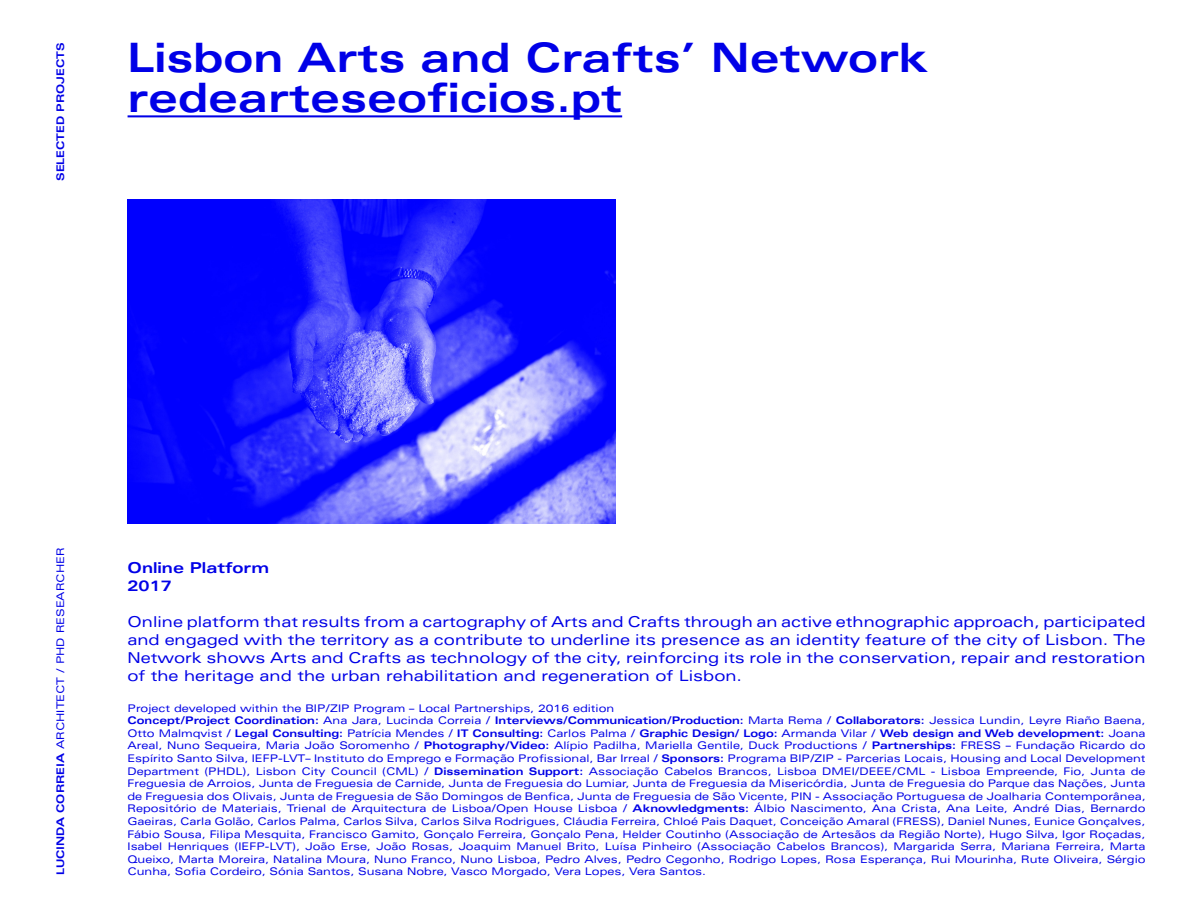
<style>
.page{position:relative;width:1188px;height:918px;background:#fff}
.page>*{position:absolute;margin:0;border:0;box-sizing:border-box;transform-origin:0 0}
.t1{font:700 expanded 40.5px "Univers LT Std";color:#0000e7}
.t2{font:expanded 15px/18px "Univers LT Std";color:#0000e7;text-align:justify}
.t3{font:700 expanded 15px "Univers LT Std";color:#0000e7}
.t4{font:expanded 10.5px/12.6px "Univers LT Std";color:#0000e7;text-align:justify}
.t5{font:700 expanded 10.5px "Univers LT Std";color:#0000e7}
.s1{font-weight:700}
</style>
<div class="page">
<hr style="left:128px;top:115px;width:494px;height:2px;background:#0000e7">
<img style="left:128px;top:200px;width:487px;height:324px">
<p class="t5" style="left:54px;top:181px;width:140px;rotate:-90deg">SELECTED PROJECTS</p>
<p class="t1" style="left:128px;top:34px;width:802px">Lisbon Arts and Crafts’ Network</p>
<p class="t1" style="left:128px;top:75px;width:496px">redearteseoficios.pt</p>
<p class="t4" style="left:54px;top:875px;width:329px;rotate:-90deg"><span class="s1">LUCINDA CORREIA</span> ARCHITECT / PHD RESEARCHER</p>
<p class="t3" style="left:128px;top:559px;width:143px">Online Platform</p>
<p class="t3" style="left:128px;top:577px;width:46px">2017</p>
<p class="t2" style="left:128px;top:613px;width:1020px">Online platform that results from a cartography of Arts and Crafts through an active ethnographic approach, participated and engaged with the territory as a contribute to underline its presence as an identity feature of the city of Lisbon. The Network shows Arts and Crafts as technology of the city, reinforcing its role in the conservation, repair and restoration of the heritage and the urban rehabilitation and regeneration of Lisbon.</p>
<p class="t4" style="left:128px;top:702px;width:488px">Project developed within the BIP/ZIP Program – Local Partnerships, 2016 edition</p>
<p class="t4" style="left:128px;top:714px;width:1020px"><span class="s1">Concept/Project Coordination:</span> Ana Jara, Lucinda Correia / <span class="s1">Interviews/Communication/Production:</span> Marta Rema / <span class="s1">Collaborators:</span> Jessica Lundin, Leyre Riaño Baena, Otto Malmqvist / <span class="s1">Legal Consulting:</span> Patrícia Mendes / <span class="s1">IT Consulting:</span> Carlos Palma / <span class="s1">Graphic Design/ Logo:</span> Armanda Vilar / <span class="s1">Web design and Web development:</span> Joana Areal, Nuno Sequeira, Maria João Soromenho / <span class="s1">Photography/Video:</span> Alípio Padilha, Mariella Gentile, Duck Productions / <span class="s1">Partnerships:</span> FRESS – Fundação Ricardo do Espírito Santo Silva, IEFP-LVT– Instituto do Emprego e Formação Profissional, Bar Irreal / <span class="s1">Sponsors:</span> Programa BIP/ZIP - Parcerias Locais, Housing and Local Development Department (PHDL), Lisbon City Council (CML) / <span class="s1">Dissemination Support:</span> Associação Cabelos Brancos, Lisboa DMEI/DEEE/CML - Lisboa Empreende, Fio, Junta de Freguesia de Arroios, Junta de Freguesia de Carnide, Junta de Freguesia do Lumiar, Junta de Freguesia da Misericórdia, Junta de Freguesia do Parque das Nações, Junta de Freguesia dos Olivais, Junta de Freguesia de São Domingos de Benfica, Junta de Freguesia de São Vicente, PIN - Associação Portuguesa de Joalharia Contemporânea, Repositório de Materiais, Trienal de Arquitectura de Lisboa/Open House Lisboa / <span class="s1">Aknowledgments:</span> Álbio Nascimento, Ana Crista, Ana Leite, André Dias, Bernardo Gaeiras, Carla Golão, Carlos Palma, Carlos Silva, Carlos Silva Rodrigues, Cláudia Ferreira, Chloé Pais Daquet, Conceição Amaral (FRESS), Daniel Nunes, Eunice Gonçalves, Fábio Sousa, Filipa Mesquita, Francisco Gamito, Gonçalo Ferreira, Gonçalo Pena, Helder Coutinho (Associação de Artesãos da Região Norte), Hugo Silva, Igor Roçadas, Isabel Henriques (IEFP-LVT), João Erse, João Rosas, Joaquim Manuel Brito, Luísa Pinheiro (Associação Cabelos Brancos), Margarida Serra, Mariana Ferreira, Marta Queixo, Marta Moreira, Natalina Moura, Nuno Franco, Nuno Lisboa, Pedro Alves, Pedro Cegonho, Rodrigo Lopes, Rosa Esperança, Rui Mourinha, Rute Oliveira, Sérgio</p>
<p class="t4" style="left:128px;top:865px;width:580px">Cunha, Sofia Cordeiro, Sónia Santos, Susana Nobre, Vasco Morgado, Vera Lopes, Vera Santos.</p>
</div>
